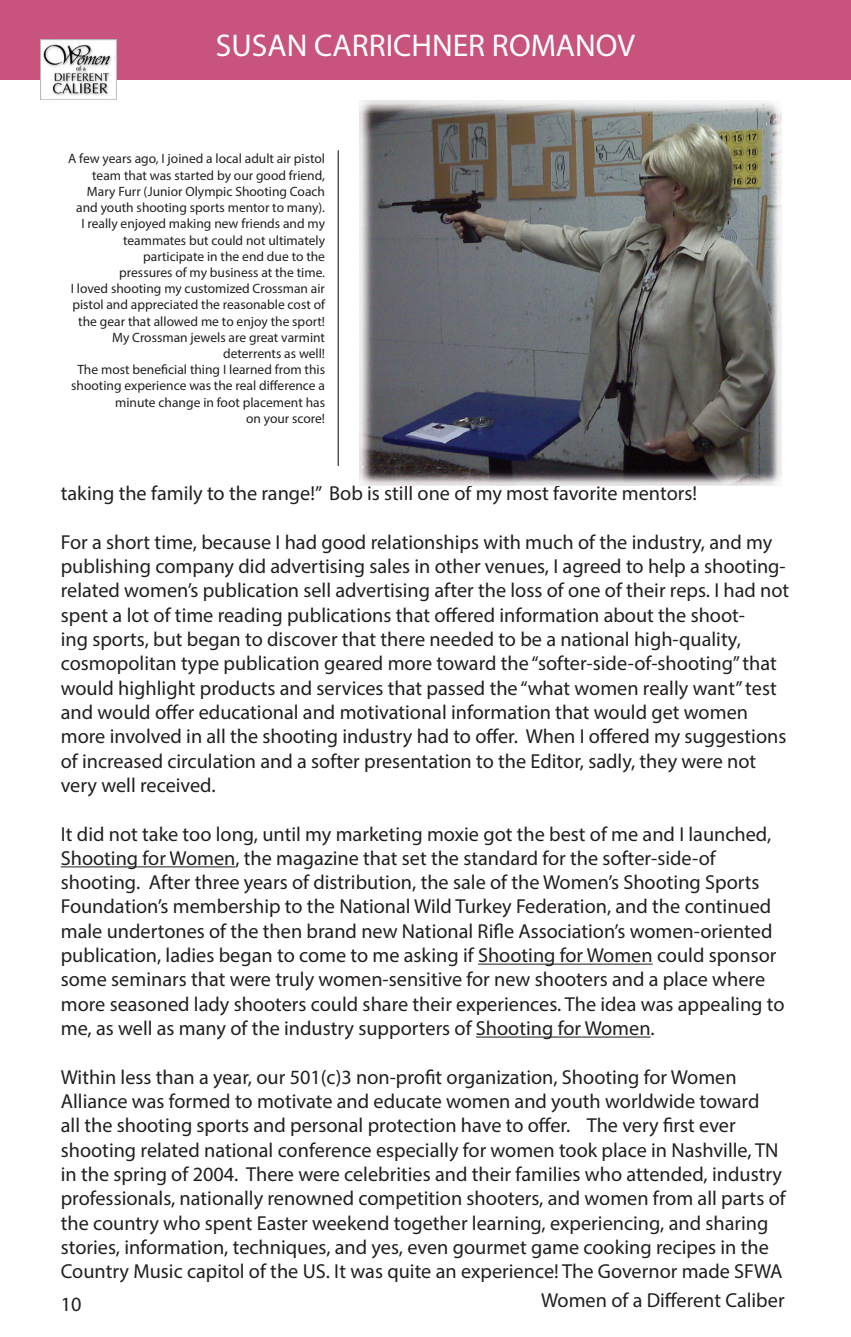
<style>
.page{position:relative;width:851px;height:1337px;background:#fff}
.page>*{position:absolute;margin:0;border:0;box-sizing:border-box;transform-origin:0 0}
.t1{font:31.5px "Myriad Pro";color:#fff}
.t2{font:20.25px/24.3px "Myriad Pro";color:#231f20}
.t3{font:13.5px/16.2px "Myriad Pro";color:#231f20;text-align:right}
</style>
<div class="page">
<div style="left:0;top:0;width:850px;height:80px;background:#c8537d"></div>
<img style="left:40px;top:40px;width:76px;height:59px">
<img style="left:43px;top:42px;width:70px;height:55px">
<hr style="left:61px;top:866px;width:174px;height:1px;background:#231f20">
<hr style="left:478px;top:963px;width:174px;height:1px;background:#231f20">
<hr style="left:476px;top:1036px;width:174px;height:1px;background:#231f20">
<img style="left:359px;top:101px;width:422px;height:384px">
<hr style="left:337px;top:150px;width:2px;height:316px;background:#231f20">
<h1 class="t1" style="left:216px;top:26px;width:420px">SUSAN CARRICHNER ROMANOV</h1>
<p class="t3" style="left:68px;top:151px;width:258px">A few years ago, I joined a local adult air pistol team that was started by our good friend, Mary Furr (Junior Olympic Shooting Coach and youth shooting sports mentor to many).<br>I really enjoyed making new friends and my teammates but could not ultimately participate in the end due to the<br>pressures of my business at the time.<br>I loved shooting my customized Crossman air pistol and appreciated the reasonable cost of the gear that allowed me to enjoy the sport!<br>My Crossman jewels are great varmint deterrents as well!<br>The most beneficial thing I learned from this shooting experience was the real difference a minute change in foot placement has<br>on your score!</p>
<p class="t2" style="left:61px;top:481px;width:637px">taking the family to the range!” Bob is still one of my most favorite mentors!</p>
<p class="t2" style="left:61px;top:529px;width:730px">For a short time, because I had good relationships with much of the industry, and my publishing company did advertising sales in other venues, I agreed to help a shooting&shy;related women’s publication sell advertising after the loss of one of their reps. I had not spent a lot of time reading publications that offered information about the shoot-<br>ing sports, but began to discover that there needed to be a national high-quality, cosmopolitan type publication geared more toward the “softer-side-of-shooting” that would highlight products and services that passed the “what women really want” test and would offer educational and motivational information that would get women more involved in all the shooting industry had to offer. When I offered my suggestions of increased circulation and a softer presentation to the Editor, sadly, they were not very well received.</p>
<p class="t2" style="left:61px;top:821px;width:725px">It did not take too long, until my marketing moxie got the best of me and I launched, Shooting for Women, the magazine that set the standard for the softer-side-of shooting. After three years of distribution, the sale of the Women’s Shooting Sports Foundation’s membership to the National Wild Turkey Federation, and the continued male undertones of the then brand new National Rifle Association’s women-oriented publication, ladies began to come to me asking if Shooting for Women could sponsor some seminars that were truly women-sensitive for new shooters and a place where more seasoned lady shooters could share their experiences. The idea was appealing to me, as well as many of the industry supporters of Shooting for Women.</p>
<p class="t2" style="left:61px;top:1064px;width:726px">Within less than a year, our 501(c)3 non-profit organization, Shooting for Women Alliance was formed to motivate and educate women and youth worldwide toward<br>all the shooting sports and personal protection have to offer. The very first ever shooting related national conference especially for women took place in Nashville, TN in the spring of 2004. There were celebrities and their families who attended, industry professionals, nationally renowned competition shooters, and women from all parts of the country who spent Easter weekend together learning, experiencing, and sharing stories, information, techniques, and yes, even gourmet game cooking recipes in the Country Music capitol of the US. It was quite an experience! The Governor made SFWA</p>
<p class="t2" style="left:61px;top:1291px;width:22px">10</p>
<p class="t2" style="left:541px;top:1287px;width:245px">Women of a Different Caliber</p>
</div>
